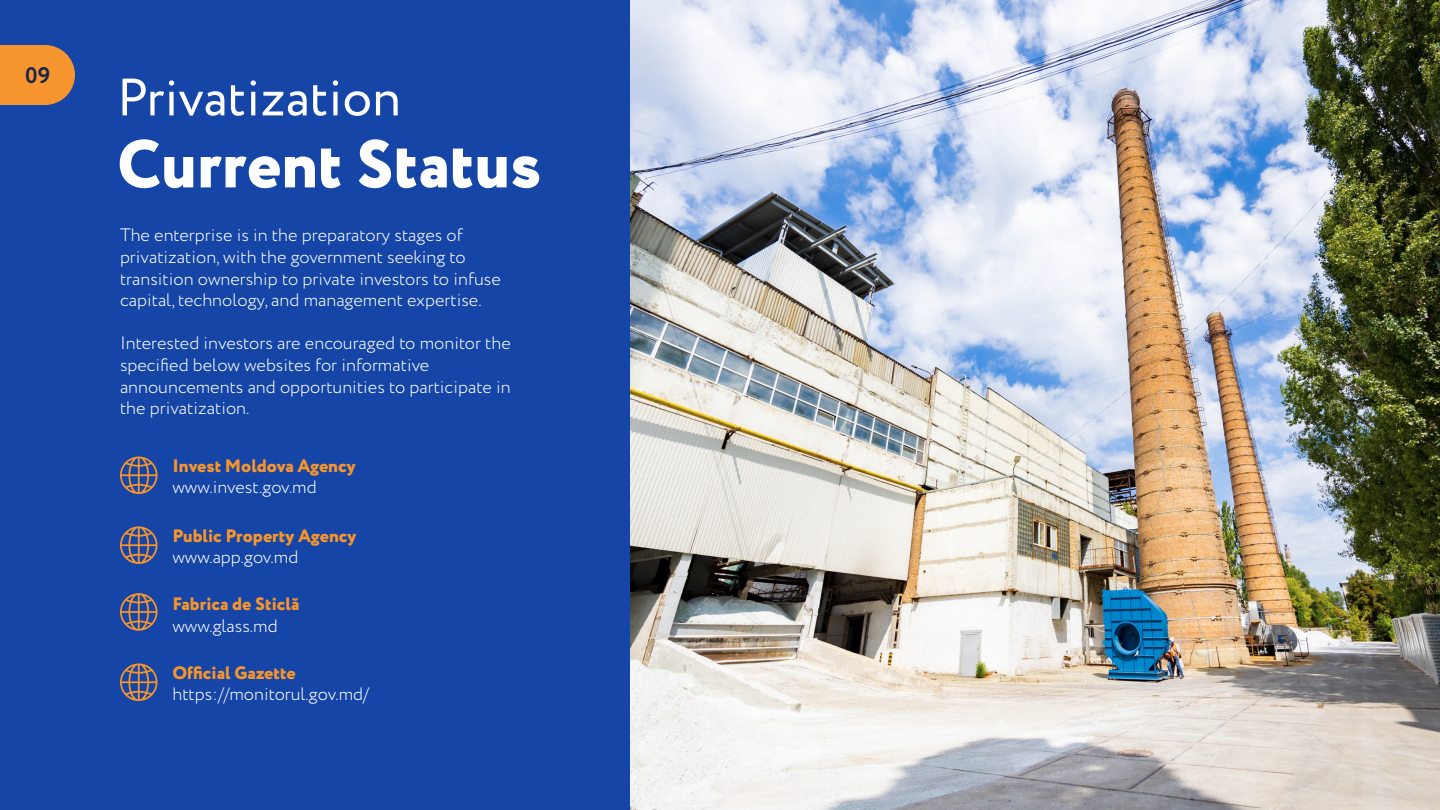
<style>
.page{position:relative;width:1440px;height:810px;background:#fff}
.page>*{position:absolute;margin:0;border:0;box-sizing:border-box;transform-origin:0 0}
.t1{font:800 67.5px "Circe";color:#fff}
.t2{font:52.5px "Circe";color:#fff}
.t3{font:700 22.5px "Circe";color:#16254f}
.t4{font:300 18px/21.6px "Circe";color:#fff}
.t5{font:800 18px "Circe";color:#f6952d}
</style>
<div class="page">
<img style="left:630px;top:0;width:810px;height:810px">
<div style="left:0;top:0;width:630px;height:810px;background:#1445a7"></div>
<svg style="left:120px;top:457px;width:38px;height:37px"></svg>
<svg style="left:120px;top:526px;width:38px;height:38px"></svg>
<svg style="left:120px;top:593px;width:38px;height:38px"></svg>
<svg style="left:120px;top:664px;width:38px;height:37px"></svg>
<svg style="left:0;top:45px;width:75px;height:60px;background:#e28e37"></svg>
<p class="t3" style="left:25px;top:62px;width:26px">09</p>
<h2 class="t2" style="left:117px;top:78px;width:285px">Privatization</h2>
<h1 class="t1" style="left:117px;top:125px;width:426px">Current Status</h1>
<p class="t4" style="left:120px;top:225px;width:382px">The enterprise is in the preparatory stages of privatization, with the government seeking to transition ownership to private investors to infuse capital, technology, and management expertise.</p>
<p class="t4" style="left:120px;top:333px;width:392px">Interested investors are encouraged to monitor the specified below websites for informative announcements and opportunities to participate in the privatization.</p>
<p class="t5" style="left:173px;top:455px;width:185px">Invest Moldova Agency</p>
<p class="t4" style="left:173px;top:477px;width:146px">www.invest.gov.md</p>
<p class="t5" style="left:173px;top:525px;width:185px">Public Property Agency</p>
<p class="t4" style="left:173px;top:547px;width:127px">www.app.gov.md</p>
<p class="t5" style="left:172px;top:594px;width:129px">Fabrica de Sticlă</p>
<p class="t4" style="left:172px;top:615px;width:107px">www.glass.md</p>
<p class="t5" style="left:172px;top:662px;width:125px">Official Gazette</p>
<p class="t4" style="left:172px;top:684px;width:198px">https://monitorul.gov.md/</p>
</div>
